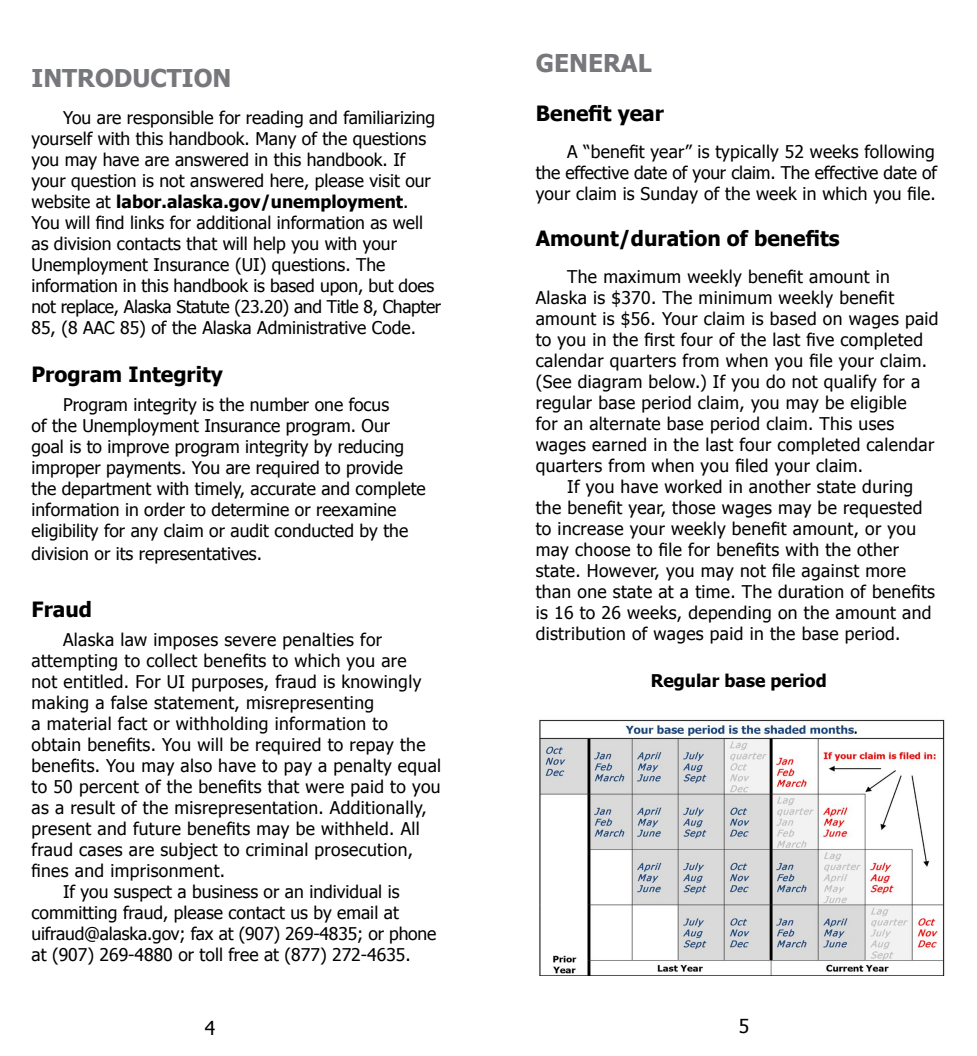
<style>
.page{position:relative;width:977px;height:1056px;background:#fff}
.page>*{position:absolute;margin:0;border:0;box-sizing:border-box;transform-origin:0 0}
.t1{font:700 24.5px "Tahoma";color:#77787b}
.t2{font:700 21px "Tahoma";color:#000}
.t3{font:19.25px "Tahoma";color:#000}
.t4{font:17.5px/21px "Tahoma";letter-spacing:.01em;color:#000}
.t5{font:17.5px "Tahoma";letter-spacing:-.01em;color:#000}
.t6{font:700 17.5px "Tahoma";color:#000}
.s1{font-weight:700}
</style>
<div class="page">
<img style="left:539px;top:719px;width:406px;height:256px">
<h1 class="t1" style="left:32px;top:61px;width:201px">INTRODUCTION</h1>
<p class="t4" style="left:32px;top:106px;width:411px;text-indent:32px">You are responsible for reading and familiarizing yourself with this handbook. Many of the questions you may have are answered in this handbook. If your question is not answered here, please visit our website at <span class="s1">labor.alaska.gov/unemployment</span>.<br>You will find links for additional information as well as division contacts that will help you with your Unemployment Insurance (UI) questions. The information in this handbook is based upon, but does not replace, Alaska Statute (23.20) and Title 8, Chapter 85, (8 AAC 85) of the Alaska Administrative Code.</p>
<p class="t2" style="left:32px;top:360px;width:193px">Program Integrity</p>
<p class="t4" style="left:32px;top:393px;width:396px;text-indent:32px">Program integrity is the number one focus<br>of the Unemployment Insurance program. Our goal is to improve program integrity by reducing improper payments. You are required to provide the department with timely, accurate and complete information in order to determine or reexamine eligibility for any claim or audit conducted by the</p>
<p class="t4" style="left:32px;top:542px;width:232px">division or its representatives.</p>
<p class="t2" style="left:32px;top:594px;width:62px">Fraud</p>
<p class="t4" style="left:63px;top:627px;width:320px">Alaska law imposes severe penalties for</p>
<p class="t4" style="left:32px;top:648px;width:376px">attempting to collect benefits to which you are</p>
<p class="t4" style="left:32px;top:669px;width:391px">not entitled. For UI purposes, fraud is knowingly</p>
<p class="t4" style="left:32px;top:690px;width:344px">making a false statement, misrepresenting</p>
<p class="t4" style="left:32px;top:711px;width:358px">a material fact or withholding information to</p>
<p class="t4" style="left:32px;top:732px;width:395px">obtain benefits. You will be required to repay the</p>
<p class="t4" style="left:32px;top:753px;width:411px">benefits. You may also have to pay a penalty equal</p>
<p class="t4" style="left:32px;top:774px;width:410px">to 50 percent of the benefits that were paid to you</p>
<p class="t4" style="left:32px;top:795px;width:397px">as a result of the misrepresentation. Additionally,</p>
<p class="t4" style="left:32px;top:816px;width:390px">present and future benefits may be withheld. All</p>
<p class="t4" style="left:32px;top:837px;width:383px">fraud cases are subject to criminal prosecution,</p>
<p class="t4" style="left:32px;top:858px;width:195px">fines and imprisonment.</p>
<p class="t4" style="left:63px;top:879px;width:338px">If you suspect a business or an individual is</p>
<p class="t4" style="left:32px;top:900px;width:369px">committing fraud, please contact us by email at</p>
<p class="t5" style="left:32px;top:921px;width:406px">uifraud@alaska.gov; fax at (907) 269-4835; or phone</p>
<p class="t4" style="left:32px;top:942px;width:381px">at (907) 269-4880 or toll free at (877) 272-4635.</p>
<h1 class="t1" style="left:536px;top:46px;width:36px">General</h1>
<p class="t2" style="left:536px;top:99px;width:130px">Benefit year</p>
<p class="t4" style="left:536px;top:140px;width:403px;text-indent:32px">A “benefit year” is typically 52 weeks following the effective date of your claim. The effective date of your claim is Sunday of the week in which you file.</p>
<p class="t2" style="left:536px;top:224px;width:305px">Amount/duration of benefits</p>
<p class="t4" style="left:536px;top:265px;width:404px;text-indent:32px">The maximum weekly benefit amount in Alaska is $370. The minimum weekly benefit amount is $56. Your claim is based on wages paid to you in the first four of the last five completed calendar quarters from when you file your claim. (See diagram below.) If you do not qualify for a regular base period claim, you may be eligible<br>for an alternate base period claim. This uses wages earned in the last four completed calendar quarters from when you filed your claim.</p>
<p class="t4" style="left:536px;top:475px;width:401px;text-indent:32px">If you have worked in another state during the benefit year, those wages may be requested to increase your weekly benefit amount, or you may choose to file for benefits with the other state. However, you may not file against more than one state at a time. The duration of benefits is 16 to 26 weeks, depending on the amount and distribution of wages paid in the base period.</p>
<p class="t6" style="left:650px;top:668px;width:177px">Regular base period</p>
<p class="t3" style="left:205px;top:1015px;width:12px">4</p>
<p class="t3" style="left:738px;top:1012px;width:12px">5</p>
</div>
